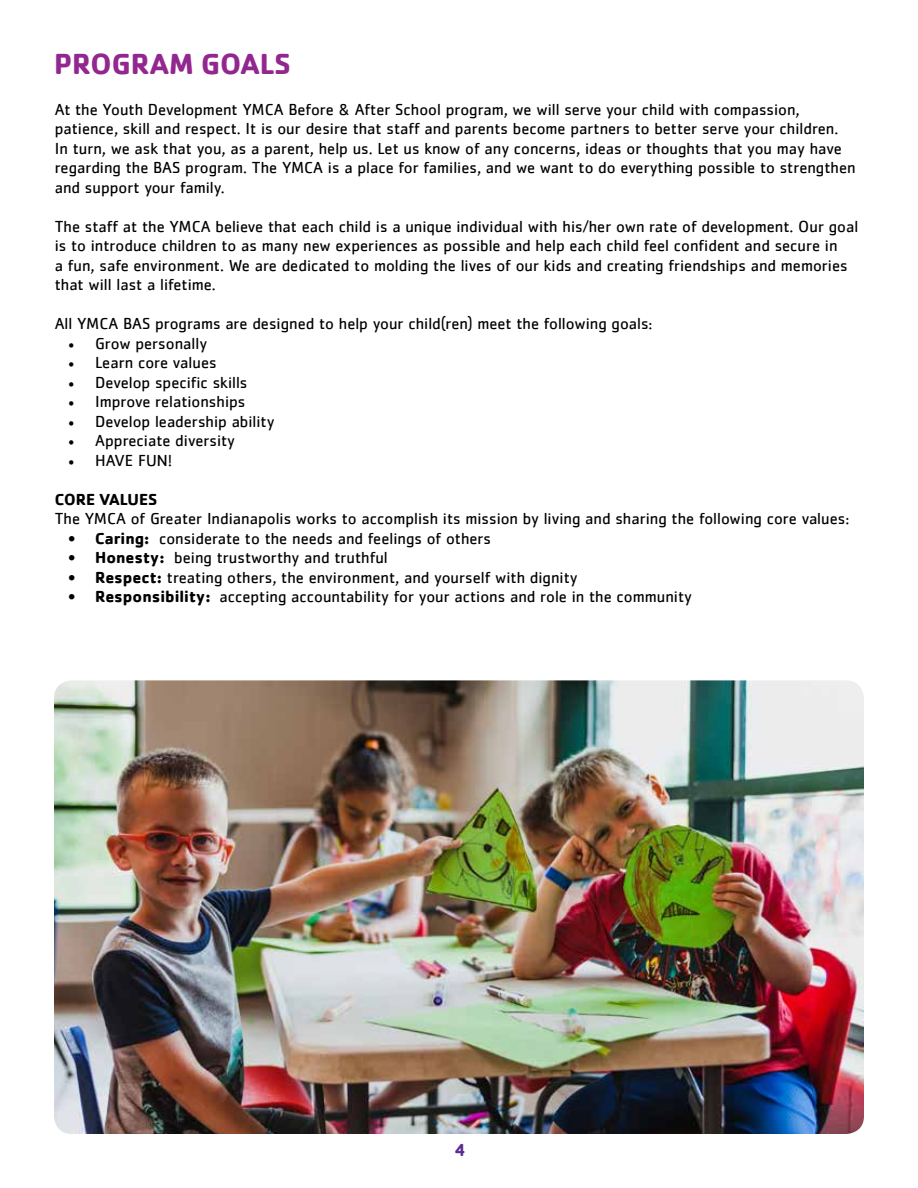
<style>
.page{position:relative;width:918px;height:1188px;background:#fff}
.page>*{position:absolute;margin:0;border:0;box-sizing:border-box;transform-origin:0 0}
.t1{font:700 30px "Cachet";color:#92278f}
.t2{font:700 18px "Cachet";color:#5c2d91}
.t3{font:16.5px/19.5px "Cachet";color:#000}
.t4{font:700 16.5px "Cachet";color:#000}
.s1{font-family:"Minion Pro"}
.s2{font-weight:700}
</style>
<div class="page">
<img style="left:54px;top:680px;width:810px;height:454px">
<h1 class="t1" style="left:54px;top:45px;width:239px">PROGRAM GOALS</h1>
<p class="t3" style="left:55px;top:99px;width:802px">At the Youth Development YMCA Before &amp; After School program, we will serve your child with compassion, patience, skill and respect. It is our desire that staff and parents become partners to better serve your children.<br>In turn, we ask that you, as a parent, help us. Let us know of any concerns, ideas or thoughts that you may have regarding the BAS program. The YMCA is a place for families, and we want to do everything possible to strengthen and support your family.</p>
<p class="t3" style="left:55px;top:216px;width:805px">The staff at the YMCA believe that each child is a unique individual with his/her own rate of development. Our goal is to introduce children to as many new experiences as possible and help each child feel confident and secure in<br>a fun, safe environment. We are dedicated to molding the lives of our kids and creating friendships and memories that will last a lifetime.</p>
<p class="t3" style="left:55px;top:314px;width:599px">All YMCA BAS programs are designed to help your child(ren) meet the following goals:</p>
<p class="t3" style="left:68px;top:333px;width:140px"><span class="s1">•</span> Grow personally</p>
<p class="t3" style="left:68px;top:353px;width:150px"><span class="s1">•</span> Learn core values</p>
<p class="t3" style="left:68px;top:372px;width:181px"><span class="s1">•</span> Develop specific skills</p>
<p class="t3" style="left:68px;top:392px;width:179px"><span class="s1">•</span> Improve relationships</p>
<p class="t3" style="left:68px;top:411px;width:208px"><span class="s1">•</span> Develop leadership ability</p>
<p class="t3" style="left:68px;top:431px;width:168px"><span class="s1">•</span> Appreciate diversity</p>
<p class="t3" style="left:68px;top:450px;width:105px"><span class="s1">•</span> HAVE FUN!</p>
<p class="t4" style="left:55px;top:489px;width:104px">CORE VALUES</p>
<p class="t3" style="left:55px;top:509px;width:796px">The YMCA of Greater Indianapolis works to accomplish its mission by living and sharing the following core values:</p>
<p class="t3" style="left:68px;top:528px;width:424px"><span class="s2">• Caring:</span> considerate to the needs and feelings of others</p>
<p class="t3" style="left:68px;top:548px;width:321px"><span class="s2">• Honesty:</span> being trustworthy and truthful</p>
<p class="t3" style="left:68px;top:567px;width:511px"><span class="s2">• Respect:</span> treating others, the environment, and yourself with dignity</p>
<p class="t3" style="left:68px;top:587px;width:625px"><span class="s2">• Responsibility:</span> accepting accountability for your actions and role in the community</p>
<p class="t2" style="left:455px;top:1138px;width:13px">4</p>
</div>
